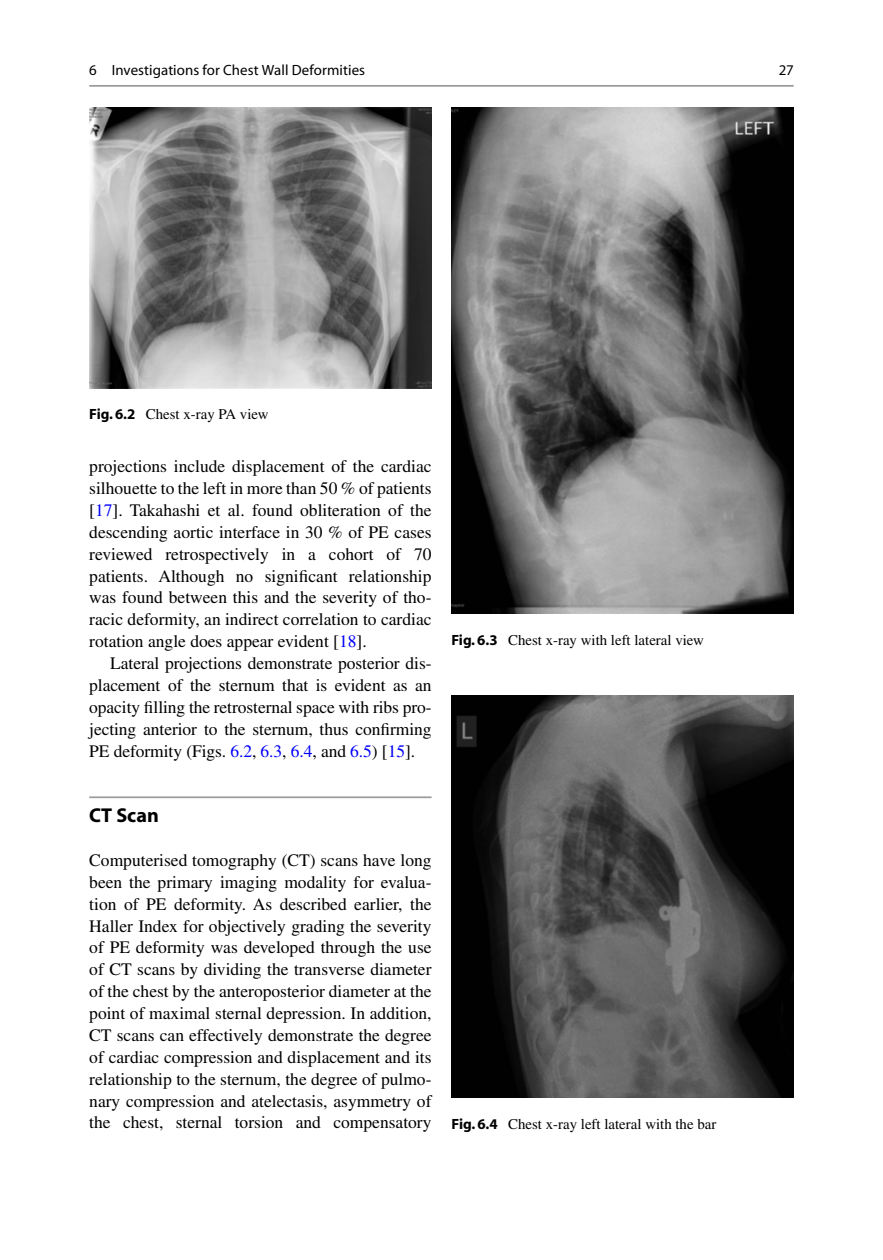
<style>
.page{position:relative;width:883px;height:1260px;background:#fff}
.page>*{position:absolute;margin:0;border:0;box-sizing:border-box;transform-origin:0 0}
.t1{font:700 20.12px "Vbpklr Myriad";color:#000}
.t2{font:17.5px/21.9px "Kgbstb Times";color:#000;text-align:justify}
.t3{font:14.88px "Kgbstb Times";color:#000}
.t4{font:14.88px "Drgdjn Myriad";letter-spacing:.005em;color:#000}
.s1{font-family:"Vbpklr Myriad";font-weight:700}
.s2{color:#0000fa}
</style>
<div class="page">
<hr style="left:89px;top:796px;width:343px;height:2px;background:#9c9c9c">
<img style="left:89px;top:107px;width:343px;height:281px">
<img style="left:451px;top:107px;width:343px;height:506px">
<img style="left:452px;top:695px;width:342px;height:402px">
<hr style="left:89px;top:85px;width:705px;height:2px;background:#9c9c9c">
<p class="t4" style="left:89px;top:64px;width:277px">6 Investigations for Chest Wall Deformities</p>
<p class="t4" style="left:779px;top:64px;width:16px">27</p>
<p class="t3" style="left:89px;top:409px;width:181px"><span class="s1">Fig. 6.2</span> Chest x-ray PA view</p>
<p class="t2" style="left:89px;top:457px;width:344px">projections include displacement of the cardiac silhouette to the left in more than 50 % of patients [ <span class="s2">17</span> ]. Takahashi et al. found obliteration of the descending aortic interface in 30 % of PE cases reviewed retrospectively in a cohort of 70 patients. Although no significant relationship was found between this and the severity of tho&shy;racic deformity, an indirect correlation to cardiac rotation angle does appear evident [ <span class="s2">18</span> ].</p>
<p class="t2" style="left:89px;top:654px;width:344px;text-indent:21px">Lateral projections demonstrate posterior dis&shy;placement of the sternum that is evident as an opacity filling the retrosternal space with ribs pro&shy;jecting anterior to the sternum, thus confirming PE deformity (Figs. <span class="s2">6.2</span> , <span class="s2">6.3</span> , <span class="s2">6.4</span> , and <span class="s2">6.5</span> ) [ <span class="s2">15</span> ].</p>
<p class="t1" style="left:89px;top:808px;width:71px">CT Scan</p>
<p class="t2" style="left:89px;top:851px;width:344px">Computerised tomography (CT) scans have long been the primary imaging modality for evalua&shy;tion of PE deformity. As described earlier, the Haller Index for objectively grading the severity of PE deformity was developed through the use of CT scans by dividing the transverse diameter of the chest by the anteroposterior diameter at the point of maximal sternal depression. In addition, CT scans can effectively demonstrate the degree of cardiac compression and displacement and its relationship to the sternum, the degree of pulmo&shy;nary compression and atelectasis, asymmetry of the chest, sternal torsion and compensatory</p>
<p class="t3" style="left:451px;top:634px;width:254px"><span class="s1">Fig. 6.3</span> Chest x-ray with left lateral view</p>
<p class="t3" style="left:452px;top:1118px;width:266px"><span class="s1">Fig. 6.4</span> Chest x-ray left lateral with the bar</p>
</div>
